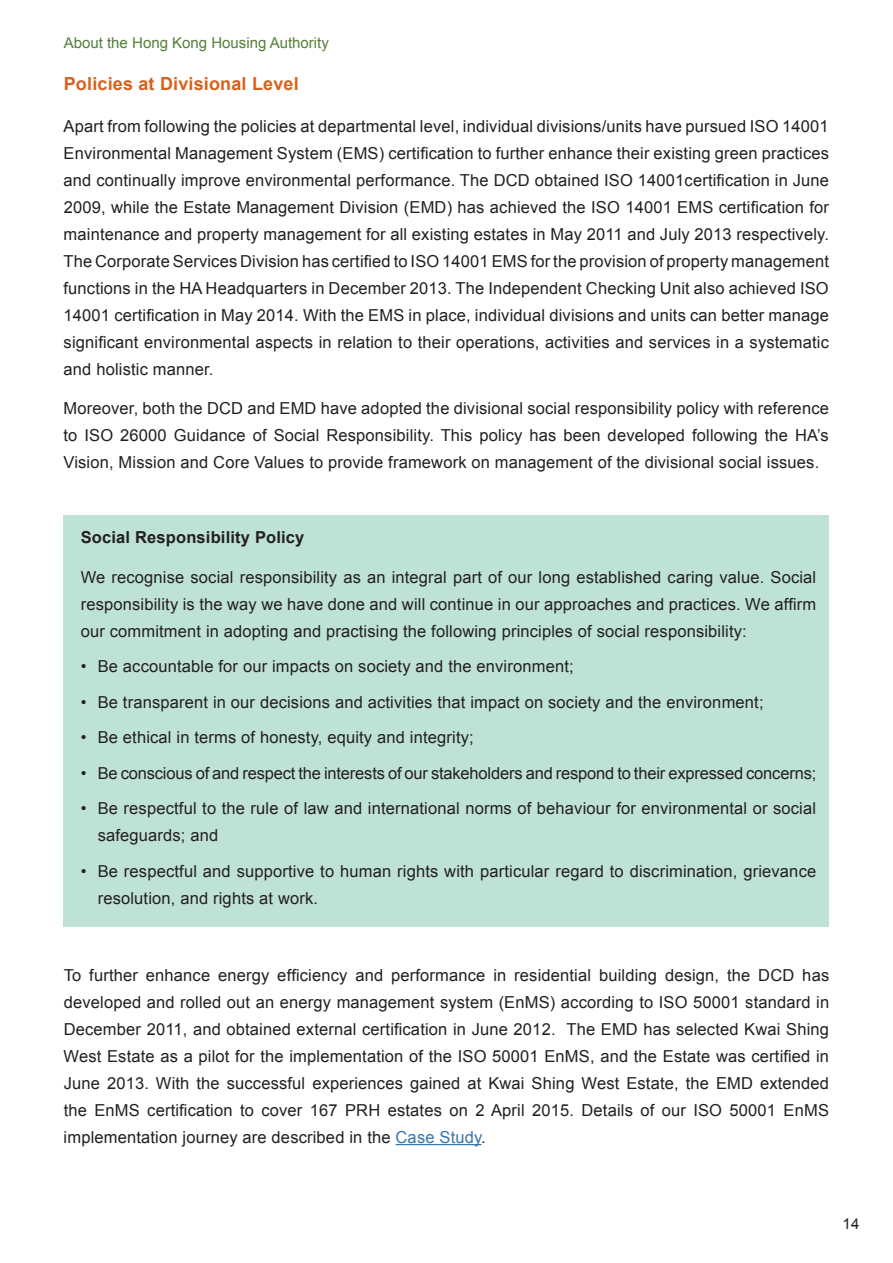
<style>
.page{position:relative;width:893px;height:1263px;background:#fff}
.page>*{position:absolute;margin:0;border:0;box-sizing:border-box;transform-origin:0 0}
.t1{font:700 18px "Arial";letter-spacing:.01em;color:#d6621b}
.t2{font:16.5px/27px "Arial";letter-spacing:.01em;color:#231f20}
.t3{font:16.5px "Arial";letter-spacing:-.01em;color:#231f20}
.t4{font:700 16.5px "Arial";letter-spacing:.01em;color:#231f20}
.t5{font:15px "Arial";color:#537f39}
.t6{font:15px "Arial";color:#231f20}
.s1{color:#3676ae}
</style>
<div class="page">
<div style="left:64px;top:515px;width:765px;height:411px;background:#bee2d6"></div>
<hr style="left:396px;top:1144px;width:85px;height:1px;background:#3676ae">
<p class="t5" style="left:64px;top:33px;width:267px">About the Hong Kong Housing Authority</p>
<h4 class="t1" style="left:64px;top:72px;width:236px">Policies at Divisional Level</h4>
<p class="t2" style="left:64px;top:113px;width:767px">Apart from following the policies at departmental level, individual divisions/units have pursued ISO 14001</p>
<p class="t2" style="left:64px;top:140px;width:767px;text-align:justify">Environmental Management System (EMS) certification to further enhance their existing green practices and continually improve environmental performance. The DCD obtained ISO 14001certification in June 2009, while the Estate Management Division (EMD) has achieved the ISO 14001 EMS certification for maintenance and property management for all existing estates in May 2011 and July 2013 respectively.<br>The Corporate Services Division has certified to ISO 14001 EMS for the provision of property management</p>
<p class="t2" style="left:64px;top:275px;width:767px">functions in the HA Headquarters in December 2013. The Independent Checking Unit also achieved ISO</p>
<p class="t2" style="left:64px;top:302px;width:767px">14001 certification in May 2014. With the EMS in place, individual divisions and units can better manage significant environmental aspects in relation to their operations, activities and services in a systematic</p>
<p class="t2" style="left:64px;top:356px;width:151px">and holistic manner.</p>
<p class="t2" style="left:64px;top:395px;width:767px">Moreover, both the DCD and EMD have adopted the divisional social responsibility policy with reference</p>
<p class="t2" style="left:63px;top:422px;width:767px">to ISO 26000 Guidance of Social Responsibility. This policy has been developed following the HA’s</p>
<p class="t2" style="left:63px;top:449px;width:757px">Vision, Mission and Core Values to provide framework on management of the divisional social issues.</p>
<p class="t4" style="left:81px;top:526px;width:225px">Social Responsibility Policy</p>
<p class="t2" style="left:81px;top:563px;width:737px">We recognise social responsibility as an integral part of our long established caring value. Social</p>
<p class="t2" style="left:81px;top:590px;width:737px">responsibility is the way we have done and will continue in our approaches and practices. We affirm</p>
<p class="t2" style="left:81px;top:617px;width:668px">our commitment in adopting and practising the following principles of social responsibility:</p>
<p class="t2" style="left:81px;top:653px;width:494px">• Be accountable for our impacts on society and the environment;</p>
<p class="t2" style="left:81px;top:688px;width:684px">• Be transparent in our decisions and activities that impact on society and the environment;</p>
<p class="t2" style="left:81px;top:724px;width:395px">• Be ethical in terms of honesty, equity and integrity;</p>
<p class="t3" style="left:81px;top:762px;width:737px">• Be conscious of and respect the interests of our stakeholders and respond to their expressed concerns;</p>
<p class="t2" style="left:98px;top:795px;width:720px;text-indent:-17px">• Be respectful to the rule of law and international norms of behaviour for environmental or social safeguards; and</p>
<p class="t2" style="left:98px;top:857px;width:720px;text-indent:-17px">• Be respectful and supportive to human rights with particular regard to discrimination, grievance resolution, and rights at work.</p>
<p class="t2" style="left:64px;top:962px;width:767px;text-align:justify">To further enhance energy efficiency and performance in residential building design, the DCD has developed and rolled out an energy management system (EnMS) according to ISO 50001 standard in December 2011, and obtained external certification in June 2012. The EMD has selected Kwai Shing West Estate as a pilot for the implementation of the ISO 50001 EnMS, and the Estate was certified in June 2013. With the successful experiences gained at Kwai Shing West Estate, the EMD extended the EnMS certification to cover 167 PRH estates on 2 April 2015. Details of our ISO 50001 EnMS</p>
<p class="t2" style="left:64px;top:1124px;width:424px">implementation journey are described in the <span class="s1">Case Study</span>.</p>
<p class="t6" style="left:842px;top:1214px;width:18px">14</p>
</div>
